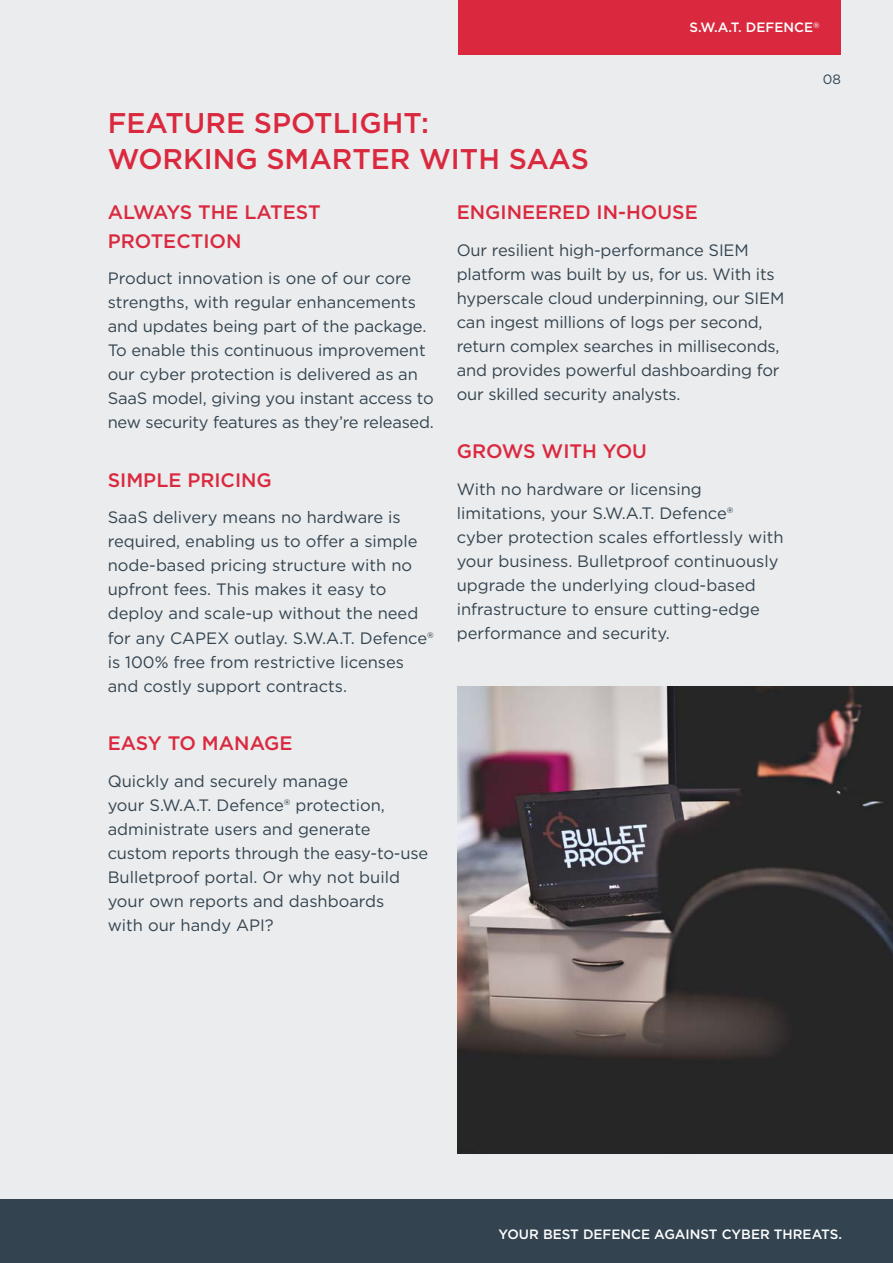
<style>
.page{position:relative;width:893px;height:1263px;background:#ebeced}
.page>*{position:absolute;margin:0;border:0;box-sizing:border-box;transform-origin:0 0}
.t1{font:500 28.5px/36px "Gotham";color:#da293f}
.t2{font:500 19.5px/28.5px "Gotham";color:#da293f}
.t3{font:16.5px/24px "Gotham";color:#334450}
.t4{font:500 13.5px "Gotham";color:#fff}
.t5{font:13.5px "Gotham";color:#334450}
</style>
<div class="page">
<div style="left:458px;top:0;width:383px;height:54px;background:#da293f"></div>
<img style="left:458px;top:687px;width:435px;height:466px">
<div style="left:0;top:1200px;width:893px;height:63px;background:#334450"></div>
<p class="t4" style="left:690px;top:18px;width:132px">S.W.A.T. DEFENCE<sup>®</sup></p>
<h1 class="t1" style="left:108px;top:105px;width:483px">FEATURE SPOTLIGHT:<br>WORKING SMARTER WITH SAAS</h1>
<p class="t2" style="left:108px;top:198px;width:215px">ALWAYS THE LATEST<br>PROTECTION</p>
<p class="t3" style="left:108px;top:266px;width:328px">Product innovation is one of our core strengths, with regular enhancements and updates being part of the package.<br>To enable this continuous improvement our cyber protection is delivered as an SaaS model, giving you instant access to new security features as they’re released.</p>
<p class="t2" style="left:457px;top:198px;width:242px">ENGINEERED IN-HOUSE</p>
<p class="t3" style="left:457px;top:238px;width:329px">Our resilient high-performance SIEM platform was built by us, for us. With its hyperscale cloud underpinning, our SIEM can ingest millions of logs per second, return complex searches in milliseconds, and provides powerful dashboarding for our skilled security analysts.</p>
<p class="t2" style="left:108px;top:465px;width:166px">SIMPLE PRICING</p>
<p class="t3" style="left:108px;top:505px;width:328px">SaaS delivery means no hardware is required, enabling us to offer a simple node-based pricing structure with no upfront fees. This makes it easy to deploy and scale-up without the need for any CAPEX outlay. S.W.A.T. Defence® is 100% free from restrictive licenses and costly support contracts.</p>
<p class="t2" style="left:108px;top:728px;width:186px">EASY TO MANAGE</p>
<p class="t3" style="left:108px;top:768px;width:322px">Quickly and securely manage<br>your S.W.A.T. Defence® protection, administrate users and generate custom reports through the easy-to-use<br>Bulletproof portal. Or why not build your own reports and dashboards<br>with our handy API?</p>
<p class="t2" style="left:457px;top:437px;width:192px">GROWS WITH YOU</p>
<p class="t3" style="left:457px;top:477px;width:328px">With no hardware or licensing limitations, your S.W.A.T. Defence® cyber protection scales effortlessly with your business. Bulletproof continuously upgrade the underlying cloud-based infrastructure to ensure cutting-edge performance and security.</p>
<p class="t5" style="left:823px;top:70px;width:20px">08</p>
<p class="t4" style="left:499px;top:1225px;width:345px">YOUR BEST DEFENCE AGAINST CYBER THREATS.</p>
</div>
